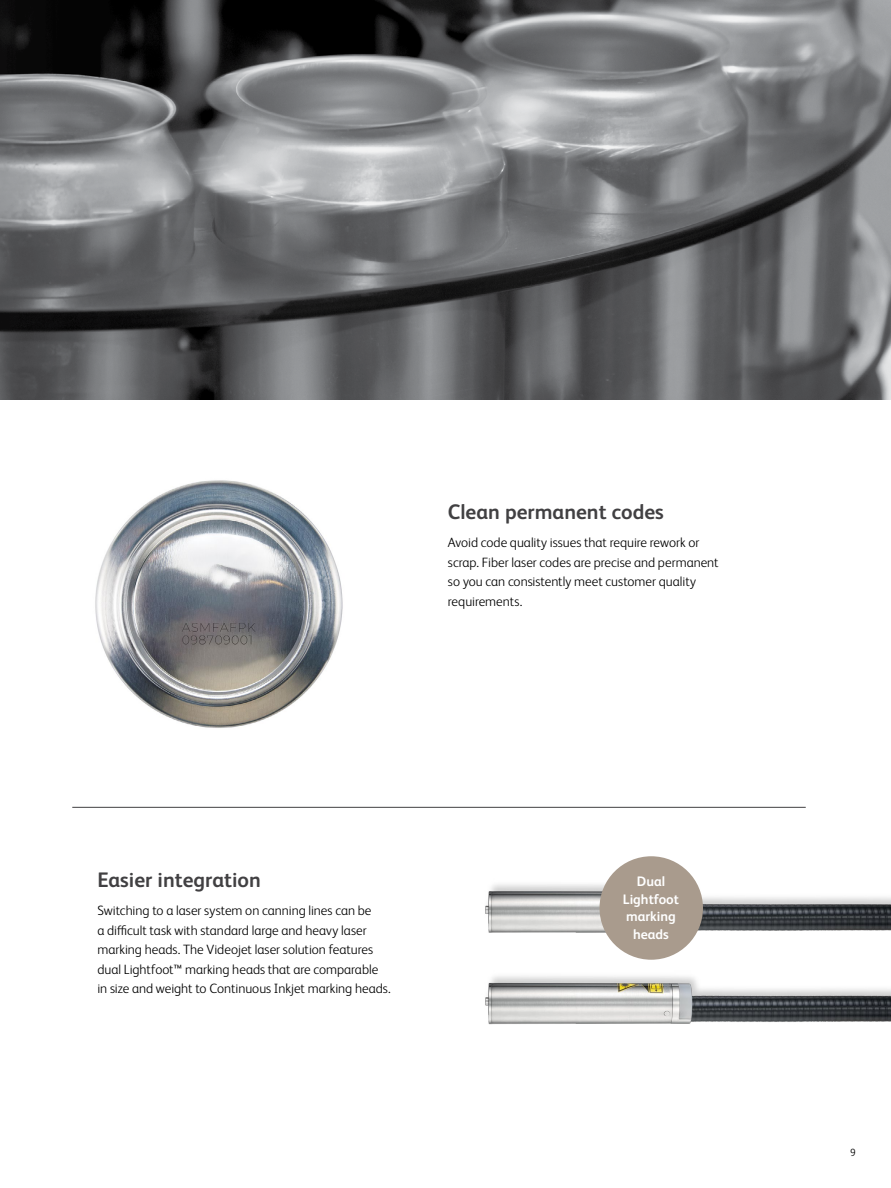
<style>
.page{position:relative;width:891px;height:1188px;background:#fff}
.page>*{position:absolute;margin:0;border:0;box-sizing:border-box;transform-origin:0 0}
.t1{font:700 21px "FS Albert Pro";color:#414042}
.t2{font:700 13.8px/17.5px "FS Albert Pro";color:#fff;text-align:center}
.t3{font:300 13.5px/19.5px "FS Albert Pro";color:#000}
.t4{font:300 10.5px "FS Albert Pro";color:#000}
.s1{font-weight:400}
</style>
<div class="page">
<img style="left:95px;top:480px;width:248px;height:248px">
<img style="left:0;top:0;width:891px;height:400px">
<hr style="left:72px;top:807px;width:734px;height:1px;background:#414042">
<img style="left:485px;top:874px;width:406px;height:72px">
<img style="left:485px;top:976px;width:406px;height:49px">
<div style="left:600px;top:856px;width:103px;height:104px;background:#a99b8d;border-radius:50%"></div>
<h1 class="t1" style="left:448px;top:497px;width:217px">Clean permanent codes</h1>
<p class="t3" style="left:448px;top:532px;width:272px">Avoid code quality issues that require rework or scrap. Fiber laser codes are precise and permanent so you can consistently meet customer quality requirements.</p>
<h1 class="t1" style="left:97px;top:865px;width:165px">Easier integration</h1>
<p class="t3" style="left:97px;top:900px;width:295px">Switching to a laser system on canning lines can be<br>a difficult task with standard large and heavy laser marking heads. The Videojet laser solution features dual Lightfoot<span class="s1">™</span> marking heads that are comparable in size and weight to Continuous Inkjet marking heads.</p>
<p class="t2" style="left:623px;top:872px;width:58px">Dual<br>Lightfoot marking heads</p>
<p class="t4" style="left:850px;top:1145px;width:7px">9</p>
</div>
